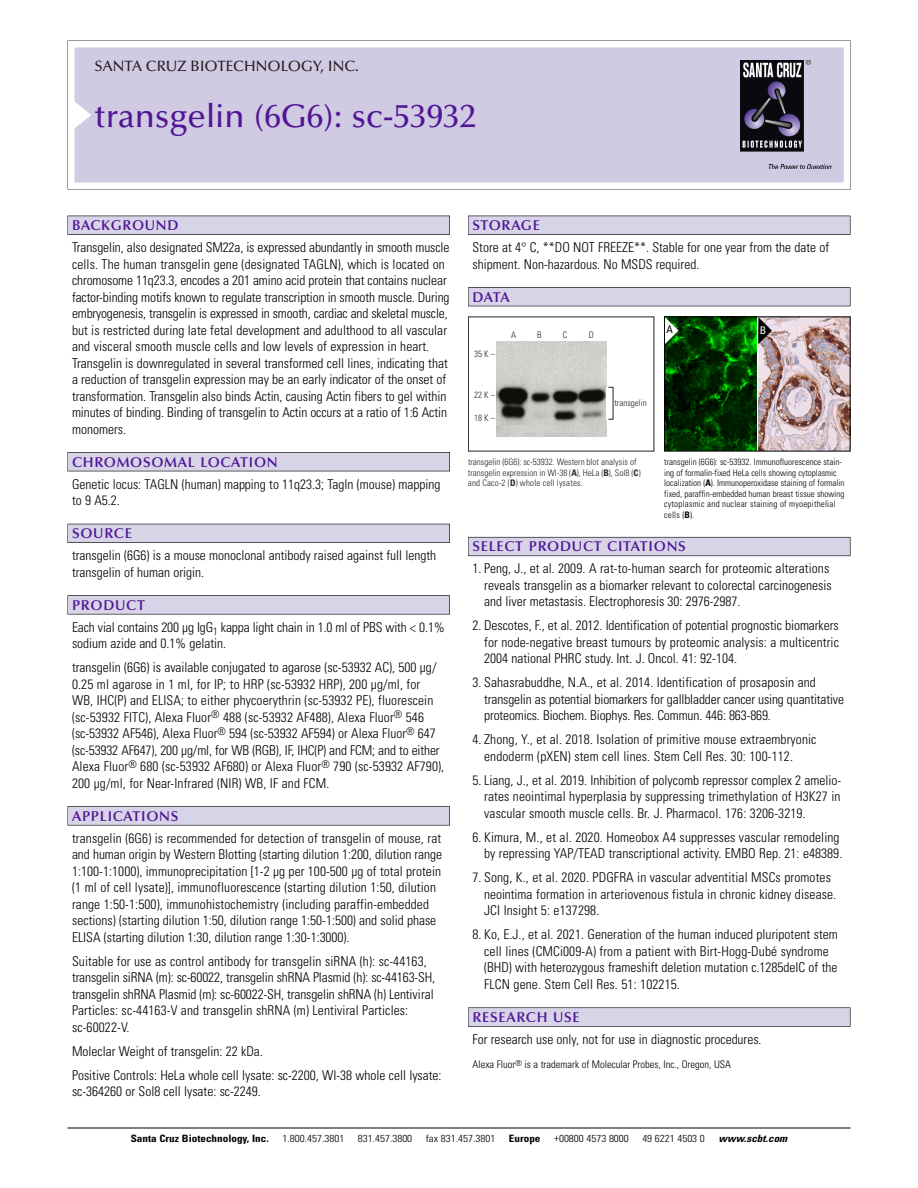
<style>
.page{position:relative;width:918px;height:1188px;background:#fff}
.page>*{position:absolute;margin:0;border:0;box-sizing:border-box;transform-origin:0 0}
.t1{font:500 33px "Optima";color:#511695}
.t2{font:500 15px "Optima";color:#231f20}
.t3{font:600 14.25px "Optima";letter-spacing:.05em;color:#511695}
.t4{font:300 condensed 13.5px/16.5px "Univers";color:#000}
.t5{font:300 condensed 10.5px "Univers";color:#000}
.t6{font:condensed 10.5px "Univers";color:#000}
.t7{font:condensed 10.5px "Univers";color:#fff}
.t8{font:300 condensed 10.2px "Univers";color:#000;scale:1.1 1}
.t9{font:700 condensed 10.2px "Univers";color:#000;scale:1.1 1}
.t10{font:italic 700 condensed 10.2px "Univers";color:#000;scale:1.1 1}
.t11{font:300 condensed 9px/10.5px "Univers";color:#000}
.t12{font:300 condensed 9px/10.5px "Univers";color:#272526}
.s1{font-weight:700}
</style>
<div class="page">
<svg style="left:74px;top:41px;width:777px;height:148px"></svg>
<div style="left:74px;top:47px;width:770px;height:135px;background:#d1cae3"></div>
<img style="left:741px;top:60px;width:90px;height:108px">
<div style="left:68px;top:216px;width:382px;height:19px;background:#535256"></div>
<div style="left:68px;top:216px;width:381px;height:18px;background:#d7d4e8"></div>
<div style="left:68px;top:452px;width:382px;height:19px;background:#515155"></div>
<div style="left:68px;top:453px;width:381px;height:18px;background:#d7d4e8"></div>
<div style="left:68px;top:524px;width:382px;height:19px;background:#515057"></div>
<div style="left:68px;top:524px;width:381px;height:18px;background:#d7d4e8"></div>
<div style="left:68px;top:595px;width:382px;height:19px;background:#575659"></div>
<div style="left:68px;top:596px;width:381px;height:18px;background:#d7d4e8"></div>
<svg style="left:68px;top:806px;width:382px;height:20px"></svg>
<div style="left:68px;top:807px;width:381px;height:18px;background:#d7d4e8"></div>
<div style="left:468px;top:216px;width:382px;height:19px;background:#535256"></div>
<div style="left:468px;top:216px;width:382px;height:18px;background:#d7d4e8"></div>
<div style="left:468px;top:287px;width:382px;height:19px;background:#515155"></div>
<div style="left:468px;top:288px;width:382px;height:18px;background:#d7d4e8"></div>
<div style="left:468px;top:537px;width:382px;height:19px;background:#686770"></div>
<div style="left:468px;top:538px;width:382px;height:18px;background:#d7d4e8"></div>
<svg style="left:468px;top:1007px;width:382px;height:20px"></svg>
<div style="left:468px;top:1008px;width:382px;height:18px;background:#d7d4e8"></div>
<hr style="left:68px;top:1128px;width:782px;height:1px;background:#000">
<img style="left:496px;top:342px;width:111px;height:94px">
<img style="left:758px;top:318px;width:90px;height:132px">
<img style="left:666px;top:318px;width:90px;height:132px">
<div style="left:664px;top:316px;width:186px;height:136px;border:1px solid #000"></div>
<svg style="left:758px;top:317px;width:14px;height:27px"></svg>
<svg style="left:665px;top:317px;width:13px;height:27px"></svg>
<p class="t2" style="left:94px;top:60px;width:266px">SANTA CRUZ BIOTECHNOLOGY, INC.</p>
<p class="t1" style="left:94px;top:102px;width:383px">transgelin (6G6): sc-53932</p>
<p class="t3" style="left:72px;top:219px;width:108px">BACKGROUND</p>
<p class="t4" style="left:72px;top:240px;width:379px">Transgelin, also designated SM22a, is expressed abundantly in smooth muscle cells. The human transgelin gene (designated TAGLN), which is located on chromosome 11q23.3, encodes a 201 amino acid protein that contains nuclear factor-binding motifs known to regulate transcription in smooth muscle. During embryogenesis, transgelin is expressed in smooth, cardiac and skeletal muscle, but is restricted during late fetal development and adulthood to all vascular and visceral smooth muscle cells and low levels of expression in heart.<br>Transgelin is downregulated in several transformed cell lines, indicating that a reduction of transgelin expression may be an early indicator of the onset of transformation. Transgelin also binds Actin, causing Actin fibers to gel within minutes of binding. Binding of transgelin to Actin occurs at a ratio of 1:6 Actin monomers.</p>
<p class="t3" style="left:72px;top:456px;width:207px">CHROMOSOMAL LOCATION</p>
<p class="t4" style="left:72px;top:477px;width:370px">Genetic locus: TAGLN (human) mapping to 11q23.3; Tagln (mouse) mapping to 9 A5.2.</p>
<p class="t3" style="left:72px;top:527px;width:61px">SOURCE</p>
<p class="t4" style="left:72px;top:549px;width:366px">transgelin (6G6) is a mouse monoclonal antibody raised against full length transgelin of human origin.</p>
<p class="t3" style="left:72px;top:599px;width:74px">PRODUCT</p>
<p class="t4" style="left:72px;top:620px;width:374px">Each vial contains 200 µg IgG<sub>1</sub> kappa light chain in 1.0 ml of PBS with &lt; 0.1% sodium azide and 0.1% gelatin.</p>
<p class="t4" style="left:72px;top:661px;width:374px">transgelin (6G6) is available conjugated to agarose (sc-53932 AC), 500 µg/ 0.25 ml agarose in 1 ml, for IP; to HRP (sc-53932 HRP), 200 µg/ml, for WB, IHC(P) and ELISA; to either phycoerythrin (sc-53932 PE), fluorescein (sc-53932 FITC), Alexa Fluor<sup>®</sup> 488 (sc-53932 AF488), Alexa Fluor<sup>®</sup> 546 (sc-53932 AF546), Alexa Fluor<sup>®</sup> 594 (sc-53932 AF594) or Alexa Fluor<sup>®</sup> 647 (sc-53932 AF647), 200 µg/ml, for WB (RGB), IF, IHC(P) and FCM; and to either Alexa Fluor<sup>®</sup> 680 (sc-53932 AF680) or Alexa Fluor<sup>®</sup> 790 (sc-53932 AF790), 200 µg/ml, for Near-Infrared (NIR) WB, IF and FCM.</p>
<p class="t3" style="left:72px;top:810px;width:108px">APPLICATIONS</p>
<p class="t4" style="left:72px;top:831px;width:371px">transgelin (6G6) is recommended for detection of transgelin of mouse, rat and human origin by Western Blotting (starting dilution 1:200, dilution range 1:100-1:1000), immunoprecipitation [1-2 µg per 100-500 µg of total protein (1 ml of cell lysate)], immunofluorescence (starting dilution 1:50, dilution range 1:50-1:500), immunohistochemistry (including paraffin-embedded sections) (starting dilution 1:50, dilution range 1:50-1:500) and solid phase ELISA (starting dilution 1:30, dilution range 1:30-1:3000).</p>
<p class="t4" style="left:72px;top:954px;width:365px">Suitable for use as control antibody for transgelin siRNA (h): sc-44163, transgelin siRNA (m): sc-60022, transgelin shRNA Plasmid (h): sc-44163-SH, transgelin shRNA Plasmid (m): sc-60022-SH, transgelin shRNA (h) Lentiviral Particles: sc-44163-V and transgelin shRNA (m) Lentiviral Particles: sc-60022-V.</p>
<p class="t4" style="left:72px;top:1044px;width:192px">Moleclar Weight of transgelin: 22 kDa.</p>
<p class="t4" style="left:72px;top:1068px;width:371px">Positive Controls: HeLa whole cell lysate: sc-2200, WI-38 whole cell lysate: sc-364260 or Sol8 cell lysate: sc-2249.</p>
<p class="t3" style="left:473px;top:219px;width:69px">STORAGE</p>
<p class="t4" style="left:473px;top:240px;width:358px">Store at 4° C, **DO NOT FREEZE**. Stable for one year from the date of shipment. Non-hazardous. No MSDS required.</p>
<p class="t3" style="left:473px;top:291px;width:39px">DATA</p>
<p class="t12" style="left:474px;top:350px;width:22px">35 K –</p>
<p class="t12" style="left:474px;top:390px;width:22px">22 K –</p>
<p class="t12" style="left:474px;top:413px;width:22px">18 K –</p>
<p class="t12" style="left:511px;top:331px;width:7px">A</p>
<p class="t12" style="left:537px;top:331px;width:6px">B</p>
<p class="t12" style="left:563px;top:331px;width:6px">C</p>
<p class="t12" style="left:589px;top:331px;width:7px">D</p>
<p class="t12" style="left:614px;top:398px;width:34px">transgelin</p>
<p class="t12" style="left:468px;top:458px;width:174px">transgelin (6G6): sc-53932. Western blot analysis of transgelin expression in WI-38 (<span class="s1">A</span>), HeLa (<span class="s1">B</span>), Sol8 (<span class="s1">C</span>) and Caco-2 (<span class="s1">D</span>) whole cell lysates.</p>
<p class="t6" style="left:667px;top:326px;width:8px">A</p>
<p class="t7" style="left:760px;top:326px;width:8px">B</p>
<p class="t11" style="left:664px;top:458px;width:182px">transgelin (6G6): sc-53932. Immunofluorescence stain&shy;ing of formalin-fixed HeLa cells showing cytoplasmic localization (<span class="s1">A</span>). Immunoperoxidase staining of formalin fixed, paraffin-embedded human breast tissue showing cytoplasmic and nuclear staining of myoepithelial cells (<span class="s1">B</span>).</p>
<p class="t3" style="left:473px;top:541px;width:215px">SELECT PRODUCT CITATIONS</p>
<p class="t4" style="left:484px;top:562px;width:349px;text-indent:-12px">1. Peng, J., et al. 2009. A rat-to-human search for proteomic alterations reveals transgelin as a biomarker relevant to colorectal carcinogenesis and liver metastasis. Electrophoresis 30: 2976-2987.</p>
<p class="t4" style="left:484px;top:619px;width:356px;text-align:justify;text-indent:-12px">2. Descotes, F., et al. 2012. Identification of potential prognostic biomarkers for node-negative breast tumours by proteomic analysis: a multicentric 2004 national PHRC study. Int. J. Oncol. 41: 92-104.</p>
<p class="t4" style="left:484px;top:676px;width:361px;text-indent:-12px">3. Sahasrabuddhe, N.A., et al. 2014. Identification of prosaposin and transgelin as potential biomarkers for gallbladder cancer using quantitative proteomics. Biochem. Biophys. Res. Commun. 446: 863-869.</p>
<p class="t4" style="left:484px;top:733px;width:334px;text-indent:-12px">4. Zhong, Y., et al. 2018. Isolation of primitive mouse extraembryonic endoderm (pXEN) stem cell lines. Stem Cell Res. 30: 100-112.</p>
<p class="t4" style="left:484px;top:773px;width:359px;text-align:justify;text-indent:-12px">5. Liang, J., et al. 2019. Inhibition of polycomb repressor complex 2 amelio&shy;rates neointimal hyperplasia by suppressing trimethylation of H3K27 in vascular smooth muscle cells. Br. J. Pharmacol. 176: 3206-3219.</p>
<p class="t4" style="left:473px;top:830px;width:371px;text-align:right">6. Kimura, M., et al. 2020. Homeobox A4 suppresses vascular remodeling by repressing YAP/TEAD transcriptional activity. EMBO Rep. 21: e48389.</p>
<p class="t4" style="left:484px;top:871px;width:354px;text-indent:-12px">7. Song, K., et al. 2020. PDGFRA in vascular adventitial MSCs promotes neointima formation in arteriovenous fistula in chronic kidney disease.<br>JCI Insight 5: e137298.</p>
<p class="t4" style="left:484px;top:928px;width:355px;text-indent:-12px">8. Ko, E.J., et al. 2021. Generation of the human induced pluripotent stem cell lines (CMCi009-A) from a patient with Birt-Hogg-Dubé syndrome (BHD) with heterozygous frameshift deletion mutation c.1285delC of the FLCN gene. Stem Cell Res. 51: 102215.</p>
<p class="t3" style="left:473px;top:1011px;width:109px">RESEARCH USE</p>
<p class="t4" style="left:473px;top:1032px;width:291px">For research use only, not for use in diagnostic procedures.</p>
<p class="t5" style="left:473px;top:1060px;width:260px">Alexa Fluor<sup>®</sup> is a trademark of Molecular Probes, Inc., Oregon, USA</p>
<p class="t9" style="left:131px;top:1135px;width:127px">Santa Cruz Biotechnology, Inc.</p>
<p class="t8" style="left:282px;top:1135px;width:58px">1.800.457.3801</p>
<p class="t8" style="left:358px;top:1135px;width:51px">831.457.3800</p>
<p class="t8" style="left:426px;top:1135px;width:65px">fax 831.457.3801</p>
<p class="t9" style="left:509px;top:1135px;width:30px">Europe</p>
<p class="t8" style="left:554px;top:1135px;width:69px">+00800 4573 8000</p>
<p class="t8" style="left:642px;top:1135px;width:58px">49 6221 4503 0</p>
<p class="t10" style="left:719px;top:1135px;width:66px">www.scbt.com</p>
</div>
